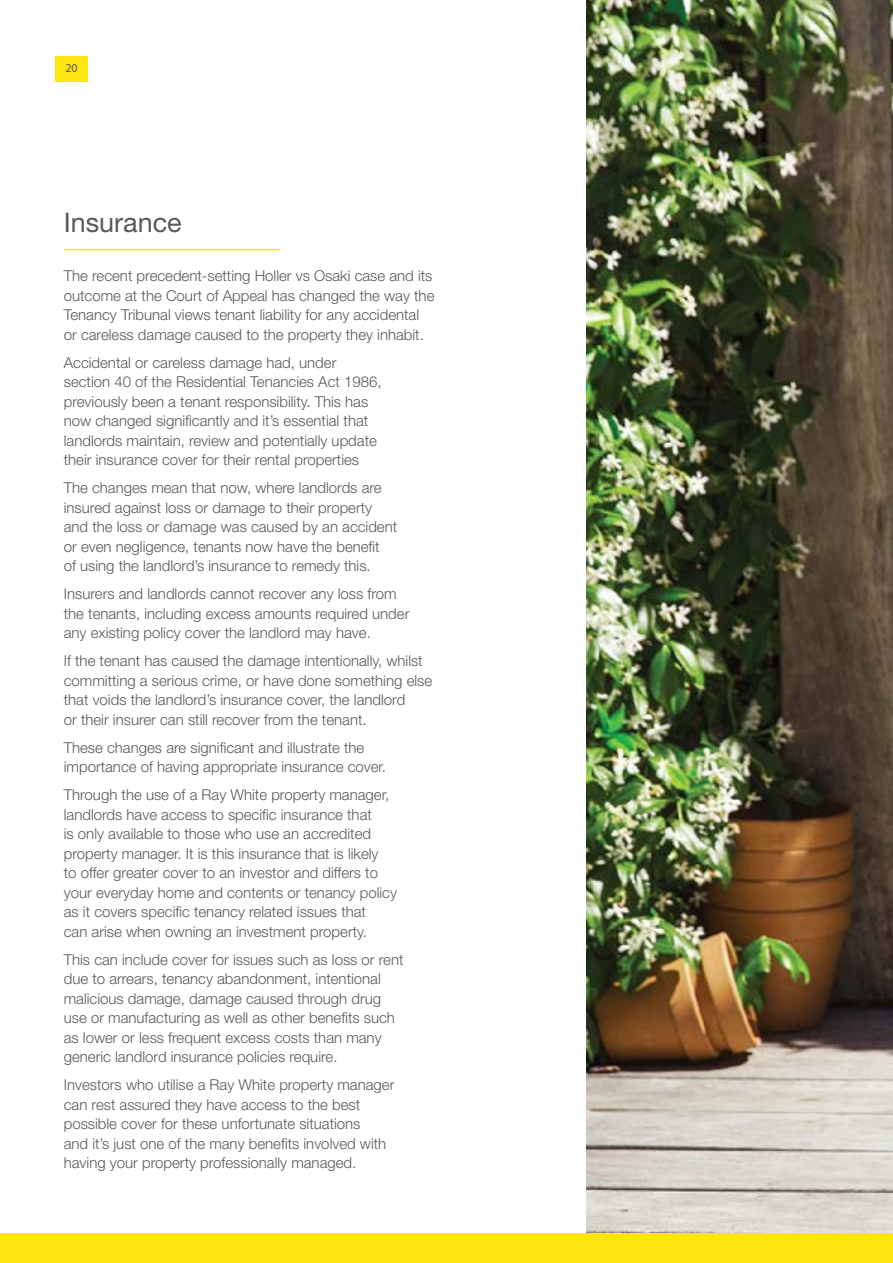
<style>
.page{position:relative;width:893px;height:1263px;background:#fff}
.page>*{position:absolute;margin:0;border:0;box-sizing:border-box;transform-origin:0 0}
.t1{font:27px "Helvetica Neue LT Pro";color:#58595b}
.t2{font:300 15px/19.5px "Helvetica Neue LT Pro";color:#58595b}
.t3{font:12px "Myriad Pro";color:#58595b}
</style>
<div class="page">
<img style="left:586px;top:0;width:307px;height:1234px">
<hr style="left:64px;top:249px;width:216px;height:1px;background:#ffe512">
<div style="left:55px;top:56px;width:33px;height:25px;background:#ffe512"></div>
<div style="left:0;top:1234px;width:893px;height:29px;background:#ffe512"></div>
<p class="t3" style="left:65px;top:61px;width:14px">20</p>
<h1 class="t1" style="left:64px;top:206px;width:120px">Insurance</h1>
<p class="t2" style="left:64px;top:266px;width:372px">The recent precedent-setting Holler vs Osaki case and its outcome at the Court of Appeal has changed the way the Tenancy Tribunal views tenant liability for any accidental or careless damage caused to the property they inhabit.</p>
<p class="t2" style="left:64px;top:352px;width:319px">Accidental or careless damage had, under section 40 of the Residential Tenancies Act 1986, previously been a tenant responsibility. This has now changed significantly and it’s essential that landlords maintain, review and potentially update their insurance cover for their rental properties</p>
<p class="t2" style="left:64px;top:478px;width:335px">The changes mean that now, where landlords are insured against loss or damage to their property and the loss or damage was caused by an accident or even negligence, tenants now have the benefit<br>of using the landlord’s insurance to remedy this.</p>
<p class="t2" style="left:64px;top:584px;width:347px">Insurers and landlords cannot recover any loss from the tenants, including excess amounts required under any existing policy cover the landlord may have.</p>
<p class="t2" style="left:64px;top:651px;width:370px">If the tenant has caused the damage intentionally, whilst committing a serious crime, or have done something else that voids the landlord’s insurance cover, the landlord<br>or their insurer can still recover from the tenant.</p>
<p class="t2" style="left:64px;top:737px;width:324px">These changes are significant and illustrate the importance of having appropriate insurance cover.</p>
<p class="t2" style="left:64px;top:785px;width:335px">Through the use of a Ray White property manager, landlords have access to specific insurance that<br>is only available to those who use an accredited property manager. It is this insurance that is likely<br>to offer greater cover to an investor and differs to your everyday home and contents or tenancy policy as it covers specific tenancy related issues that<br>can arise when owning an investment property.</p>
<p class="t2" style="left:64px;top:949px;width:341px">This can include cover for issues such as loss or rent due to arrears, tenancy abandonment, intentional malicious damage, damage caused through drug use or manufacturing as well as other benefits such as lower or less frequent excess costs than many generic landlord insurance policies require.</p>
<p class="t2" style="left:64px;top:1075px;width:332px">Investors who utilise a Ray White property manager can rest assured they have access to the best possible cover for these unfortunate situations<br>and it’s just one of the many benefits involved with having your property professionally managed.</p>
</div>
